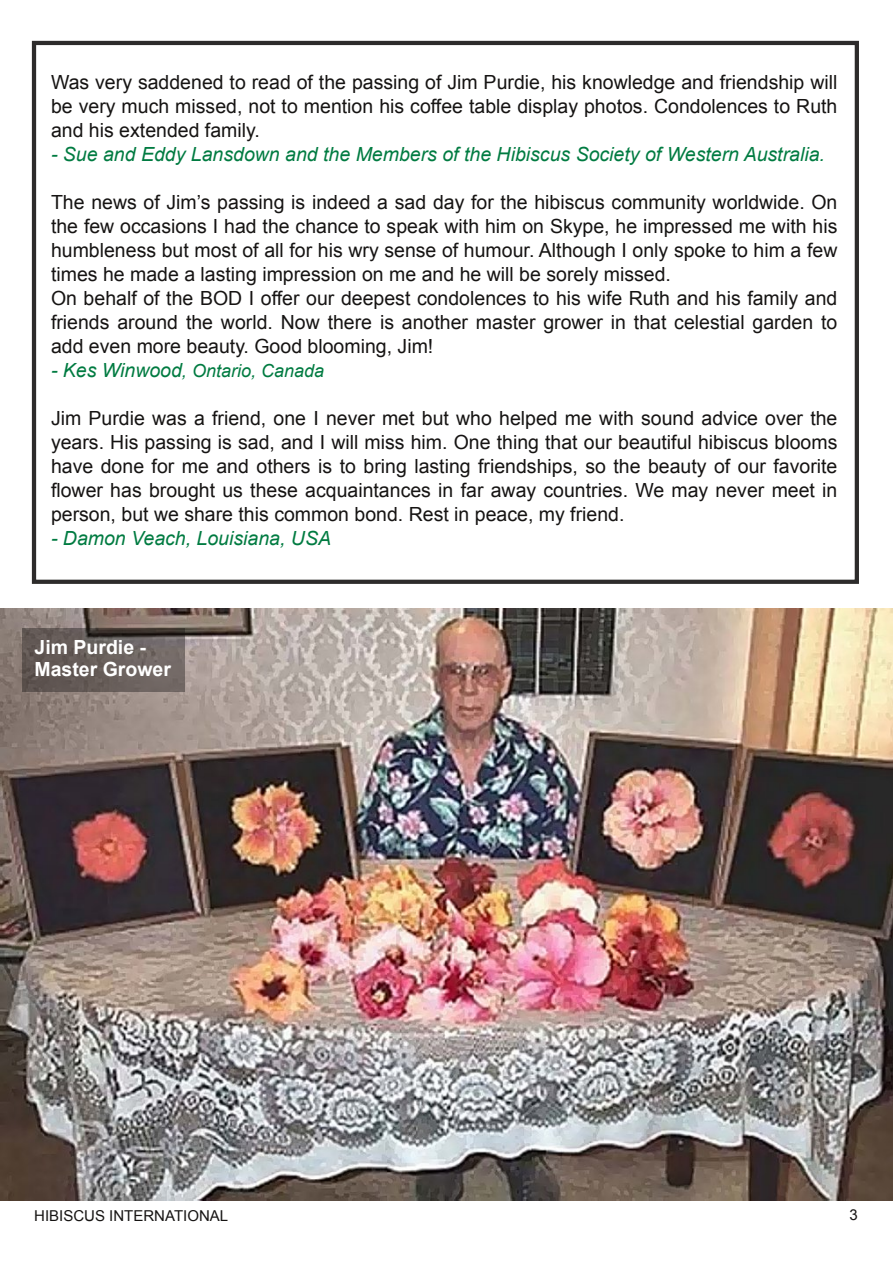
<style>
.page{position:relative;width:893px;height:1263px;background:#fff}
.page>*{position:absolute;margin:0;border:0;box-sizing:border-box;transform-origin:0 0}
.t1{font:19.5px/24px "Arial";color:#161413;text-align:justify}
.t2{font:italic 19.5px "Arial";color:#007b41}
.t3{font:700 19.5px/22.5px "Arial";color:#fff}
.t4{font:italic 18px "Arial";color:#007b41}
.t5{font:15px "Arial";color:#161413}
.s1{font-size:19.5px}
</style>
<div class="page">
<div style="left:32px;top:41px;width:827px;height:543px;border:4px solid #161413"></div>
<img style="left:0;top:608px;width:893px;height:592px">
<div style="left:22px;top:629px;width:162px;height:63px;background:#161413;opacity:.4"></div>
<p class="t1" style="left:51px;top:70px;width:788px">Was very saddened to read of the passing of Jim Purdie, his knowledge and friendship will be very much missed, not to mention his coffee table display photos. Condolences to Ruth and his extended family.</p>
<p class="t2" style="left:51px;top:143px;width:775px">- Sue and Eddy Lansdown and the Members of the Hibiscus Society of Western Australia.</p>
<p class="t1" style="left:51px;top:190px;width:788px;text-align:left">The news of Jim’s passing is indeed a sad day for the hibiscus community worldwide. On the few occasions I had the chance to speak with him on Skype, he impressed me with his humbleness but most of all for his wry sense of humour. Although I only spoke to him a few times he made a lasting impression on me and he will be sorely missed.<br>On behalf of the BOD I offer our deepest condolences to his wife Ruth and his family and friends around the world. Now there is another master grower in that celestial garden to add even more beauty. Good blooming, Jim!</p>
<p class="t4" style="left:51px;top:361px;width:275px"><span class="s1">- Kes Winwood</span>, Ontario, Canada</p>
<p class="t1" style="left:51px;top:406px;width:788px">Jim Purdie was a friend, one I never met but who helped me with sound advice over the years. His passing is sad, and I will miss him. One thing that our beautiful hibiscus blooms have done for me and others is to bring lasting friendships, so the beauty of our favorite flower has brought us these acquaintances in far away countries. We may never meet in person, but we share this common bond. Rest in peace, my friend.</p>
<p class="t2" style="left:51px;top:527px;width:281px">- Damon Veach, Louisiana, USA</p>
<p class="t3" style="left:34px;top:636px;width:138px">Jim Purdie -<br>Master Grower</p>
<p class="t5" style="left:34px;top:1207px;width:195px">HIBISCUS INTERNATIONAL</p>
<p class="t5" style="left:849px;top:1206px;width:10px">3</p>
</div>
